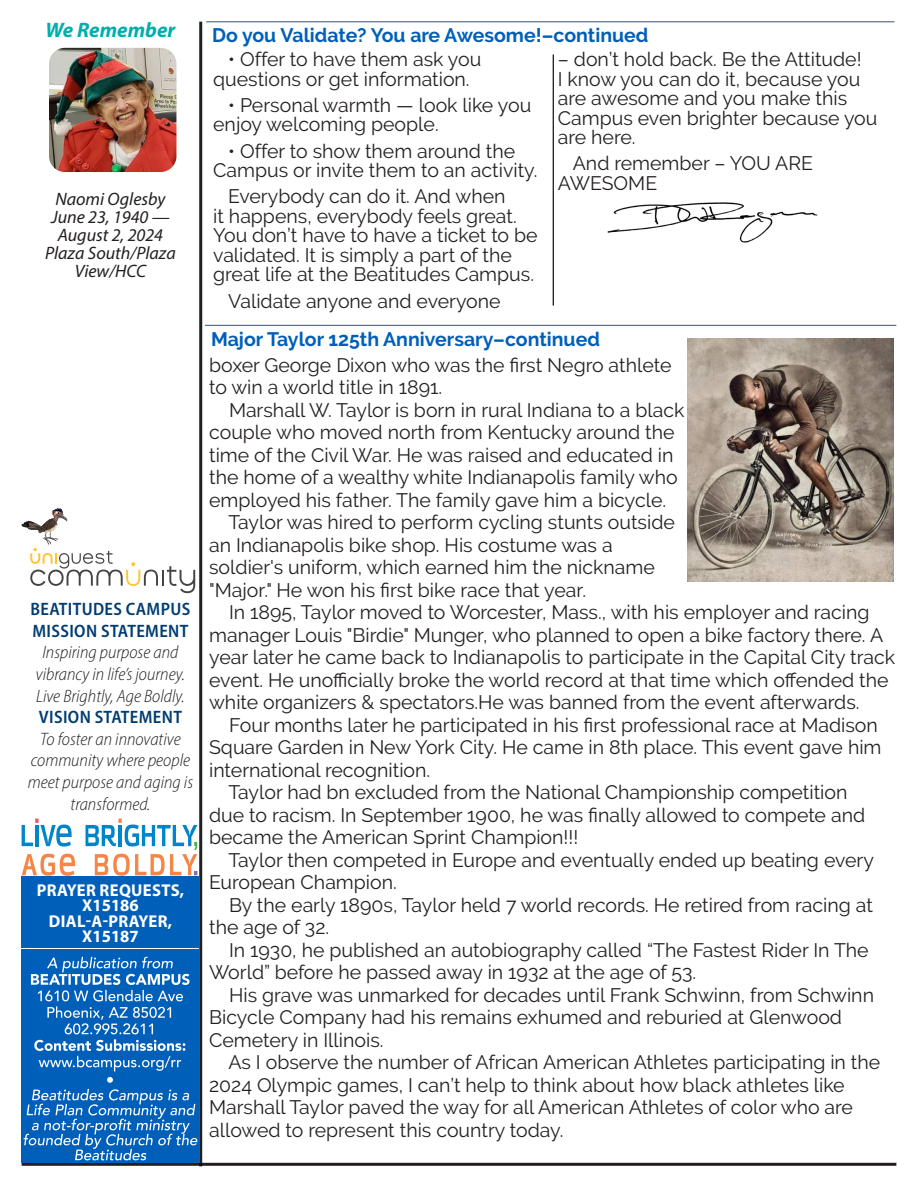
<style>
.page{position:relative;width:918px;height:1188px;background:#fff}
.page>*{position:absolute;margin:0;border:0;box-sizing:border-box;transform-origin:0 0}
.Events{font:italic 700 21px "Myriad Pro";color:#00afab}
.NEW_Articles{font:19.5px/19.5px "Raleway";color:#231f20}
.Heading_-_Continuation{font:700 19.5px "Raleway";color:#005fb9}
.Writer_Byline{font:italic 300 semi-condensed 18px/21.6px "Myriad Pro";color:#231f20;text-align:center}
.Events-2{font:italic 18px/18px "Myriad Pro";color:#231f20;text-align:center}
.Writer_Byline-2{font:600 semi-condensed 18px/21.6px "Myriad Pro";letter-spacing:.02em;color:#003d71}
.NEW_Articles-2{font:700 17.1px/15.6px "Myriad Pro";letter-spacing:.015em;color:#fff;text-align:center}
</style>
<div class="page">
<hr style="left:22px;top:1163px;width:874px;height:3px;background:#231f20">
<div style="left:22px;top:949px;width:177px;height:214px;background:#005fb9"></div>
<svg style="left:23px;top:1089px;width:174px;height:71px"></svg>
<svg style="left:107px;top:1077px;width:6px;height:6px"></svg>
<svg style="left:31px;top:957px;width:159px;height:114px"></svg>
<hr style="left:199px;top:22px;width:3px;height:1144px;background:#231f20">
<div style="left:22px;top:877px;width:177px;height:71px;background:#005fb9"></div>
<svg style="left:22px;top:819px;width:50px;height:28px"></svg>
<svg style="left:22px;top:854px;width:53px;height:22px"></svg>
<svg style="left:86px;top:819px;width:111px;height:57px"></svg>
<svg style="left:22px;top:508px;width:173px;height:85px"></svg>
<hr style="left:206px;top:21px;width:688px;height:1px;background:#005fb9">
<hr style="left:553px;top:55px;width:1px;height:250px;background:#231f20">
<hr style="left:205px;top:325px;width:691px;height:1px;background:#005fb9">
<img style="left:49px;top:48px;width:127px;height:124px">
<img style="left:607px;top:202px;width:211px;height:41px">
<img style="left:687px;top:338px;width:206px;height:244px">
<p class="Events" style="left:46px;top:17px;width:131px">We Remember</p>
<p class="Events-2" style="left:55px;top:190px;width:112px">Naomi Oglesby</p>
<p class="Events-2" style="left:51px;top:208px;width:120px">June 23, 1940 —</p>
<p class="Events-2" style="left:58px;top:226px;width:107px">August 2, 2024</p>
<p class="Events-2" style="left:45px;top:244px;width:132px">Plaza South/Plaza<br>View/HCC</p>
<p class="Writer_Byline-2" style="left:30px;top:598px;width:161px">BEATITUDES CAMPUS<br>MISSION STATEMENT</p>
<p class="Writer_Byline" style="left:36px;top:641px;width:151px">Inspiring purpose and vibrancy in life’s journey.</p>
<p class="Writer_Byline" style="left:36px;top:685px;width:150px">Live Brightly, Age Boldly.</p>
<p class="Writer_Byline-2" style="left:39px;top:706px;width:145px">VISION STATEMENT</p>
<p class="Writer_Byline" style="left:28px;top:728px;width:167px">To foster an innovative community where people meet purpose and aging is transformed.</p>
<p class="NEW_Articles-2" style="left:37px;top:881px;width:149px">PRAYER REQUESTS,<br>X15186<br>DIAL-A-PRAYER,<br>X15187</p>
<p class="Heading_-_Continuation" style="left:212px;top:24px;width:438px">Do you Validate? You are Awesome!–continued</p>
<p class="NEW_Articles" style="left:213px;top:49px;width:270px;text-indent:15px">• Offer to have them ask you questions or get information.</p>
<p class="NEW_Articles" style="left:213px;top:95px;width:320px;text-indent:15px">• Personal warmth — look like you enjoy welcoming people.</p>
<p class="NEW_Articles" style="left:213px;top:141px;width:326px;text-align:center">• Offer to show them around the<br>Campus or invite them to an activity.</p>
<p class="NEW_Articles" style="left:213px;top:187px;width:326px;text-indent:15px">Everybody can do it. And when<br>it happens, everybody feels great.<br>You don’t have to have a ticket to be validated. It is simply a part of the great life at the Beatitudes Campus.</p>
<p class="NEW_Articles" style="left:228px;top:291px;width:274px">Validate anyone and everyone</p>
<p class="NEW_Articles" style="left:558px;top:49px;width:321px">– don’t hold back. Be the Attitude!<br>I know you can do it, because you are awesome and you make this<br>Campus even brighter because you are here.</p>
<p class="NEW_Articles" style="left:558px;top:154px;width:257px;text-indent:15px">And remember – YOU ARE<br>AWESOME</p>
<p class="Heading_-_Continuation" style="left:211px;top:328px;width:390px">Major Taylor 125th Anniversary–continued</p>
<p class="NEW_Articles" style="left:209px;top:355px;width:464px">boxer George Dixon who was the first Negro athlete</p>
<p class="NEW_Articles" style="left:209px;top:377px;width:235px">to win a world title in 1891.</p>
<p class="NEW_Articles" style="left:229px;top:400px;width:457px">Marshall W. Taylor is born in rural Indiana to a black</p>
<p class="NEW_Articles" style="left:209px;top:422px;width:467px">couple who moved north from Kentucky around the</p>
<p class="NEW_Articles" style="left:209px;top:445px;width:466px">time of the Civil War. He was raised and educated in</p>
<p class="NEW_Articles" style="left:209px;top:467px;width:470px">the home of a wealthy white Indianapolis family who</p>
<p class="NEW_Articles" style="left:209px;top:490px;width:459px">employed his father. The family gave him a bicycle.</p>
<p class="NEW_Articles" style="left:228px;top:512px;width:448px">Taylor was hired to perform cycling stunts outside</p>
<p class="NEW_Articles" style="left:209px;top:535px;width:405px">an Indianapolis bike shop. His costume was a</p>
<p class="NEW_Articles" style="left:209px;top:557px;width:447px">soldier's uniform, which earned him the nickname</p>
<p class="NEW_Articles" style="left:209px;top:580px;width:379px">"Major." He won his first bike race that year.</p>
<p class="NEW_Articles" style="left:229px;top:602px;width:642px">In 1895, Taylor moved to Worcester, Mass., with his employer and racing</p>
<p class="NEW_Articles" style="left:209px;top:625px;width:676px">manager Louis "Birdie" Munger, who planned to open a bike factory there. A</p>
<p class="NEW_Articles" style="left:209px;top:647px;width:687px">year later he came back to Indianapolis to participate in the Capital City track</p>
<p class="NEW_Articles" style="left:209px;top:670px;width:681px">event. He unofficially broke the world record at that time which offended the</p>
<p class="NEW_Articles" style="left:209px;top:692px;width:652px">white organizers &amp; spectators.He was banned from the event afterwards.</p>
<p class="NEW_Articles" style="left:229px;top:715px;width:650px">Four months later he participated in his first professional race at Madison</p>
<p class="NEW_Articles" style="left:209px;top:737px;width:674px">Square Garden in New York City. He came in 8th place. This event gave him</p>
<p class="NEW_Articles" style="left:209px;top:760px;width:223px">international recognition.</p>
<p class="NEW_Articles" style="left:228px;top:782px;width:621px">Taylor had been excluded from the National Championship competition</p>
<p class="NEW_Articles" style="left:209px;top:805px;width:658px">due to racism. In September 1900, he was finally allowed to compete and</p>
<p class="NEW_Articles" style="left:209px;top:827px;width:371px">became the American Sprint Champion!!!</p>
<p class="NEW_Articles" style="left:228px;top:850px;width:647px">Taylor then competed in Europe and eventually ended up beating every</p>
<p class="NEW_Articles" style="left:209px;top:872px;width:189px">European Champion.</p>
<p class="NEW_Articles" style="left:229px;top:895px;width:645px">By the early 1890s, Taylor held 7 world records. He retired from racing at</p>
<p class="NEW_Articles" style="left:209px;top:917px;width:122px">the age of 32.</p>
<p class="NEW_Articles" style="left:229px;top:940px;width:641px">In 1930, he published an autobiography called “The Fastest Rider In The</p>
<p class="NEW_Articles" style="left:209px;top:962px;width:489px">World” before he passed away in 1932 at the age of 53.</p>
<p class="NEW_Articles" style="left:229px;top:985px;width:647px">His grave was unmarked for decades until Frank Schwinn, from Schwinn</p>
<p class="NEW_Articles" style="left:209px;top:1007px;width:634px">Bicycle Company had his remains exhumed and reburied at Glenwood</p>
<p class="NEW_Articles" style="left:209px;top:1030px;width:176px">Cemetery in Illinois.</p>
<p class="NEW_Articles" style="left:228px;top:1052px;width:653px">As I observe the number of African American Athletes participating in the</p>
<p class="NEW_Articles" style="left:209px;top:1075px;width:637px">2024 Olympic games, I can’t help to think about how black athletes like</p>
<p class="NEW_Articles" style="left:209px;top:1097px;width:645px">Marshall Taylor paved the way for all American Athletes of color who are</p>
<p class="NEW_Articles" style="left:209px;top:1120px;width:356px">allowed to represent this country today.</p>
</div>
